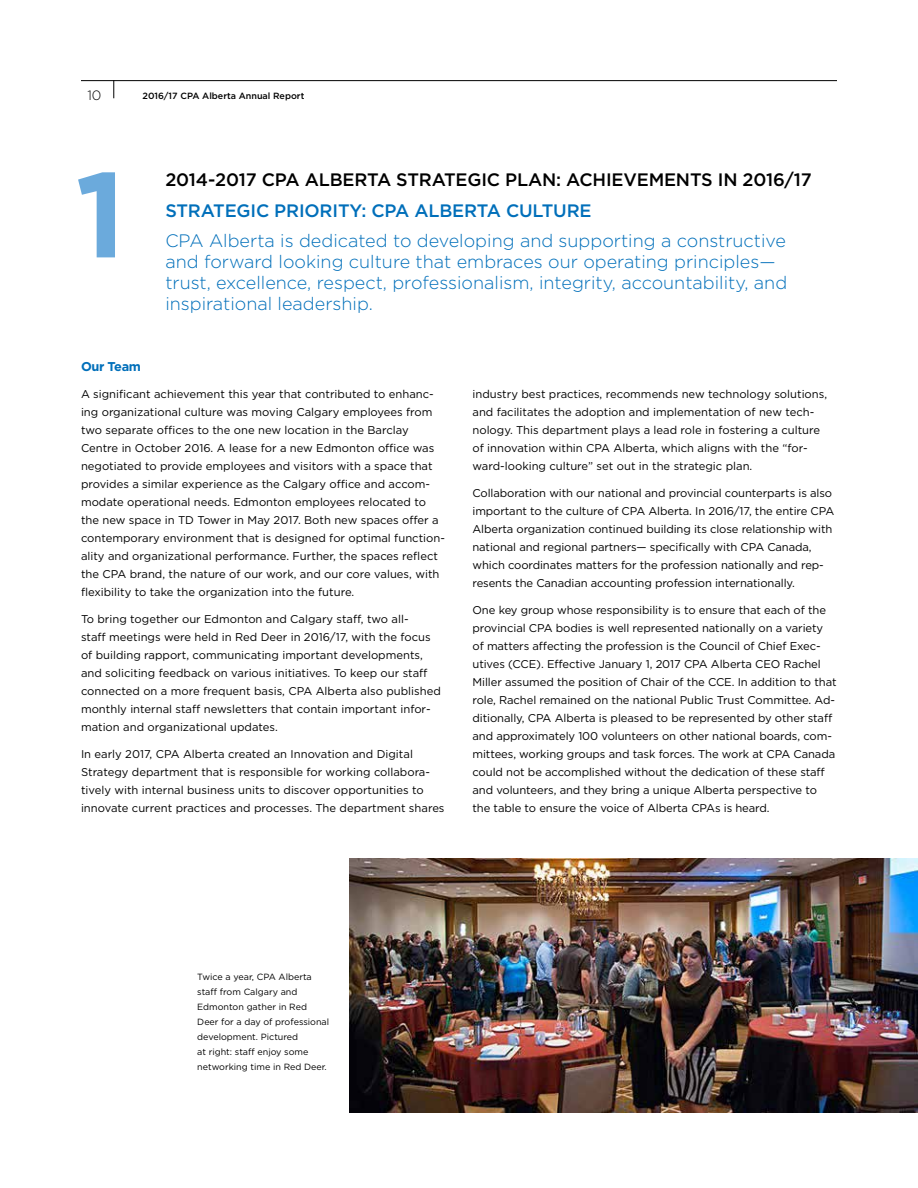
<style>
.page{position:relative;width:918px;height:1188px;background:#fff}
.page>*{position:absolute;margin:0;border:0;box-sizing:border-box;transform-origin:0 0}
.t1{font:700 120.6px "Gotham";color:#6baadc}
.t2{font:300 18px/21px "Gotham";color:#006fba}
.t3{font:500 18px "Gotham";letter-spacing:-.01em;color:#000}
.t4{font:500 18px "Gotham";letter-spacing:-.01em;color:#006fba}
.t5{font:300 13.5px "Gotham";color:#000}
.t6{font:700 12.75px "Gotham";letter-spacing:-.025em;color:#006fba}
.t7{font:11.25px/18px "Gotham";letter-spacing:-.01em;color:#000}
.t8{font:9px/15px "Gotham";color:#000}
.t9{font:500 9px "Gotham";color:#000}
</style>
<div class="page">
<img style="left:350px;top:858px;width:568px;height:255px">
<hr style="left:81px;top:80px;width:756px;height:1px;background:#000">
<svg style="left:113px;top:80px;width:1px;height:18px"></svg>
<p class="t5" style="left:87px;top:87px;width:16px">10</p>
<p class="t9" style="left:142px;top:89px;width:163px">2016/17 CPA Alberta Annual Report</p>
<h1 class="t1" style="left:75px;top:135px;width:52px">1</h1>
<h2 class="t3" style="left:165px;top:168px;width:648px">2014-2017 CPA ALBERTA STRATEGIC PLAN: ACHIEVEMENTS IN 2016/17</h2>
<h2 class="t4" style="left:165px;top:198px;width:428px">STRATEGIC PRIORITY: CPA ALBERTA CULTURE</h2>
<p class="t2" style="left:165px;top:229px;width:623px">CPA Alberta is dedicated to developing and supporting a constructive and forward looking culture that embraces our operating principles— trust, excellence, respect, professionalism, integrity, accountability, and inspirational leadership.</p>
<p class="t6" style="left:81px;top:358px;width:62px">Our Team</p>
<p class="t7" style="left:81px;top:385px;width:366px">A significant achievement this year that contributed to enhanc&shy;ing organizational culture was moving Calgary employees from two separate offices to the one new location in the Barclay Centre in October 2016. A lease for a new Edmonton office was negotiated to provide employees and visitors with a space that provides a similar experience as the Calgary office and accom&shy;modate operational needs. Edmonton employees relocated to the new space in TD Tower in May 2017. Both new spaces offer a contemporary environment that is designed for optimal function&shy;ality and organizational performance. Further, the spaces reflect the CPA brand, the nature of our work, and our core values, with flexibility to take the organization into the future.</p>
<p class="t7" style="left:81px;top:610px;width:361px">To bring together our Edmonton and Calgary staff, two all-<br>staff meetings were held in Red Deer in 2016/17, with the focus of building rapport, communicating important developments, and soliciting feedback on various initiatives. To keep our staff connected on a more frequent basis, CPA Alberta also published monthly internal staff newsletters that contain important infor&shy;mation and organizational updates.</p>
<p class="t7" style="left:81px;top:745px;width:365px">In early 2017, CPA Alberta created an Innovation and Digital Strategy department that is responsible for working collabora&shy;tively with internal business units to discover opportunities to innovate current practices and processes. The department shares</p>
<p class="t7" style="left:472px;top:385px;width:356px">industry best practices, recommends new technology solutions, and facilitates the adoption and implementation of new tech&shy;nology. This department plays a lead role in fostering a culture of innovation within CPA Alberta, which aligns with the “for&shy;ward-looking culture” set out in the strategic plan.</p>
<p class="t7" style="left:472px;top:484px;width:363px">Collaboration with our national and provincial counterparts is also important to the culture of CPA Alberta. In 2016/17, the entire CPA Alberta organization continued building its close relationship with national and regional partners— specifically with CPA Canada, which coordinates matters for the profession nationally and rep&shy;resents the Canadian accounting profession internationally.</p>
<p class="t7" style="left:472px;top:601px;width:366px">One key group whose responsibility is to ensure that each of the provincial CPA bodies is well represented nationally on a variety of matters affecting the profession is the Council of Chief Exec&shy;utives (CCE). Effective January 1, 2017 CPA Alberta CEO Rachel Miller assumed the position of Chair of the CCE. In addition to that role, Rachel remained on the national Public Trust Committee. Ad&shy;ditionally, CPA Alberta is pleased to be represented by other staff and approximately 100 volunteers on other national boards, com&shy;mittees, working groups and task forces. The work at CPA Canada could not be accomplished without the dedication of these staff and volunteers, and they bring a unique Alberta perspective to the table to ensure the voice of Alberta CPAs is heard.</p>
<p class="t8" style="left:197px;top:969px;width:133px">Twice a year, CPA Alberta staff from Calgary and<br>Edmonton gather in Red<br>Deer for a day of professional development. Pictured<br>at right: staff enjoy some networking time in Red Deer.</p>
</div>
